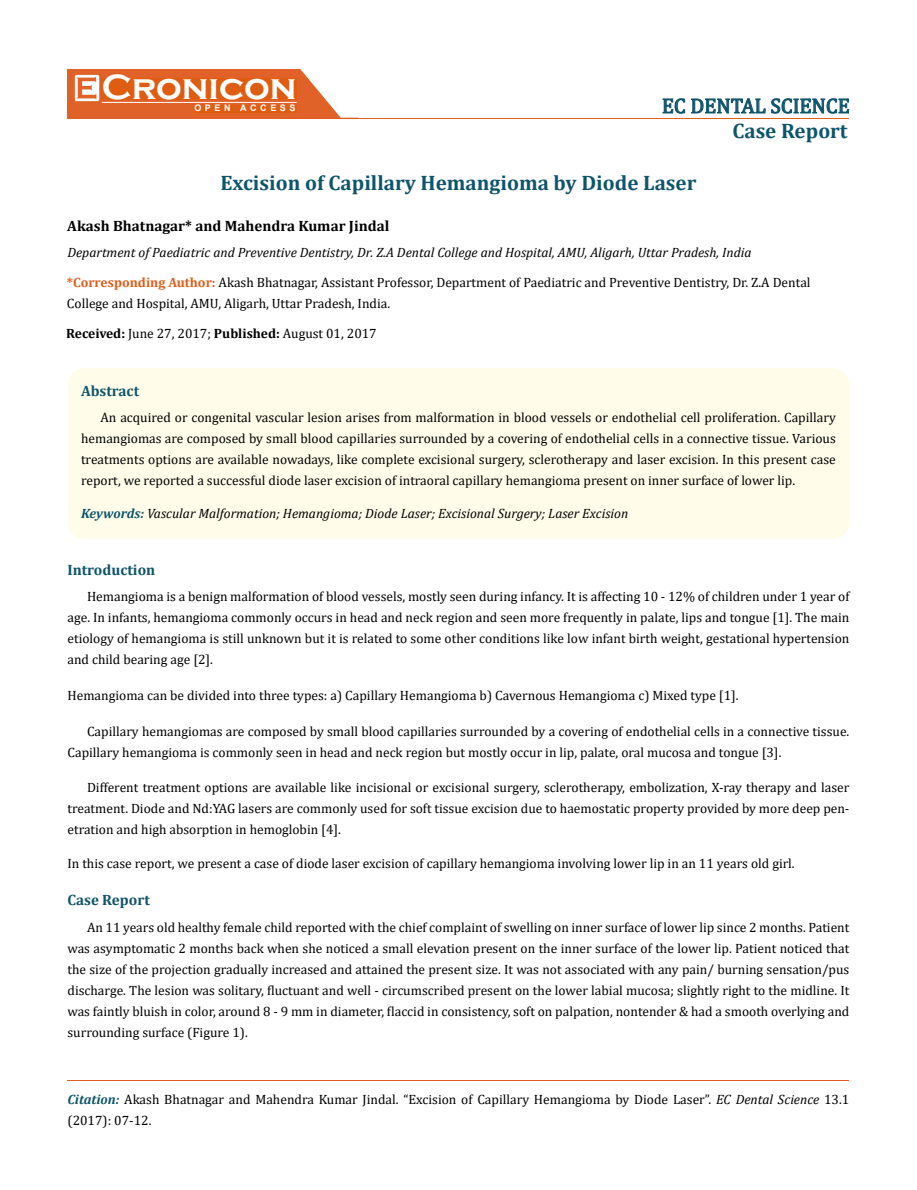
<style>
.page{position:relative;width:917px;height:1190px;background:#fff}
.page>*{position:absolute;margin:0;border:0;box-sizing:border-box;transform-origin:0 0}
.t1{font:700 36px "Copperplate Gothic";color:#fff}
.t2{font:700 21px "Cambria";color:#0e546a}
.t3{font:21px "Cambria";color:#0e546a}
.t4{font:700 15px "Cambria";color:#000}
.t5{font:700 15px "Cambria";color:#0e546a}
.t6{font:13.5px/21px "Cambria";color:#000;text-align:justify}
.t7{font:italic 13.5px "Cambria";color:#000}
.t8{font:700 9px "Arial";letter-spacing:.4em;color:#fff}
.s1{font-weight:700;color:#e05d1a}
.s2{font-weight:700}
.s3{font-weight:700;color:#0e546a}
.s4{font-weight:700;font-style:italic;color:#0e546a}
.s5{font-style:italic}
</style>
<div class="page">
<div style="left:67px;top:70px;width:290px;height:49px;background:#e06228"></div>
<svg style="left:300px;top:69px;width:58px;height:49px"></svg>
<img style="left:75px;top:75px;width:24px;height:26px">
<div style="left:102px;top:79px;width:195px;height:21px;background:#df5d11"></div>
<div style="left:194px;top:105px;width:103px;height:7px;background:#df5d11"></div>
<svg style="left:662px;top:98px;width:187px;height:16px"></svg>
<hr style="left:102px;top:102px;width:194px;height:1px;background:#fff">
<hr style="left:279px;top:118px;width:569px;height:1px;background:#e05d1a">
<hr style="left:67px;top:1080px;width:782px;height:1px;background:#e05d1a">
<div style="left:67px;top:368px;width:782px;height:171px;background:#fffde9;border-radius:18px"></div>
<h1 class="t1" style="left:102px;top:68px;width:196px">Cronicon</h1>
<p class="t8" style="left:194px;top:102px;width:103px">OPEN ACCESS</p>
<h2 class="t3" style="left:662px;top:93px;width:189px">EC DENTAL SCIENCE</h2>
<h2 class="t2" style="left:732px;top:116px;width:117px">Case Report</h2>
<h2 class="t2" style="left:220px;top:168px;width:477px">Excision of Capillary Hemangioma by Diode Laser</h2>
<p class="t4" style="left:67px;top:215px;width:323px">Akash Bhatnagar* and Mahendra Kumar Jindal</p>
<p class="t7" style="left:67px;top:242px;width:685px">Department of Paediatric and Preventive Dentistry, Dr. Z.A Dental College and Hospital, AMU, Aligarh, Uttar Pradesh, India</p>
<p class="t6" style="left:67px;top:271px;width:745px"><span class="s1">*Corresponding Author:</span> Akash Bhatnagar, Assistant Professor, Department of Paediatric and Preventive Dentistry, Dr. Z.A Dental<br>College and Hospital, AMU, Aligarh, Uttar Pradesh, India.</p>
<p class="t6" style="left:66px;top:323px;width:312px"><span class="s2">Received:</span> June 27, 2017; <span class="s2">Published:</span> August 01, 2017</p>
<p class="t5" style="left:81px;top:380px;width:60px">Abstract</p>
<p class="t6" style="left:81px;top:407px;width:756px;text-indent:19px">An acquired or congenital vascular lesion arises from malformation in blood vessels or endothelial cell proliferation. Capillary hemangiomas are composed by small blood capillaries surrounded by a covering of endothelial cells in a connective tissue. Various treatments options are available nowadays, like complete excisional surgery, sclerotherapy and laser excision. In this present case report, we reported a successful diode laser excision of intraoral capillary hemangioma present on inner surface of lower lip.</p>
<p class="t7" style="left:81px;top:503px;width:548px"><span class="s3">Keywords:</span> Vascular Malformation; Hemangioma; Diode Laser; Excisional Surgery; Laser Excision</p>
<p class="t5" style="left:67px;top:559px;width:89px">Introduction</p>
<p class="t6" style="left:67px;top:586px;width:783px;text-indent:19px">Hemangioma is a benign malformation of blood vessels, mostly seen during infancy. It is affecting 10 - 12% of children under 1 year of age. In infants, hemangioma commonly occurs in head and neck region and seen more frequently in palate, lips and tongue [1]. The main etiology of hemangioma is still unknown but it is related to some other conditions like low infant birth weight, gestational hypertension and child bearing age [2].</p>
<p class="t6" style="left:67px;top:684px;width:672px">Hemangioma can be divided into three types: a) Capillary Hemangioma b) Cavernous Hemangioma c) Mixed type [1].</p>
<p class="t6" style="left:67px;top:720px;width:783px;text-indent:19px">Capillary hemangiomas are composed by small blood capillaries surrounded by a covering of endothelial cells in a connective tissue.<br>Capillary hemangioma is commonly seen in head and neck region but mostly occur in lip, palate, oral mucosa and tongue [3].</p>
<p class="t6" style="left:67px;top:776px;width:783px;text-indent:19px">Different treatment options are available like incisional or excisional surgery, sclerotherapy, embolization, X-ray therapy and laser treatment. Diode and Nd:YAG lasers are commonly used for soft tissue excision due to haemostatic property provided by more deep pen&shy;etration and high absorption in hemoglobin [4].</p>
<p class="t6" style="left:67px;top:853px;width:728px">In this case report, we present a case of diode laser excision of capillary hemangioma involving lower lip in an 11 years old girl.</p>
<p class="t5" style="left:67px;top:889px;width:84px">Case Report</p>
<p class="t6" style="left:67px;top:916px;width:783px;text-indent:19px">An 11 years old healthy female child reported with the chief complaint of swelling on inner surface of lower lip since 2 months. Patient was asymptomatic 2 months back when she noticed a small elevation present on the inner surface of the lower lip. Patient noticed that the size of the projection gradually increased and attained the present size. It was not associated with any pain/ burning sensation/pus discharge. The lesion was solitary, fluctuant and well - circumscribed present on the lower labial mucosa; slightly right to the midline. It was faintly bluish in color, around 8 - 9 mm in diameter, flaccid in consistency, soft on palpation, nontender &amp; had a smooth overlying and surrounding surface (Figure 1).</p>
<p class="t6" style="left:67px;top:1088px;width:783px"><span class="s4">Citation:</span> Akash Bhatnagar and Mahendra Kumar Jindal. “Excision of Capillary Hemangioma by Diode Laser”. <span class="s5">EC Dental Science</span> 13.1 (2017): 07-12.</p>
</div>
